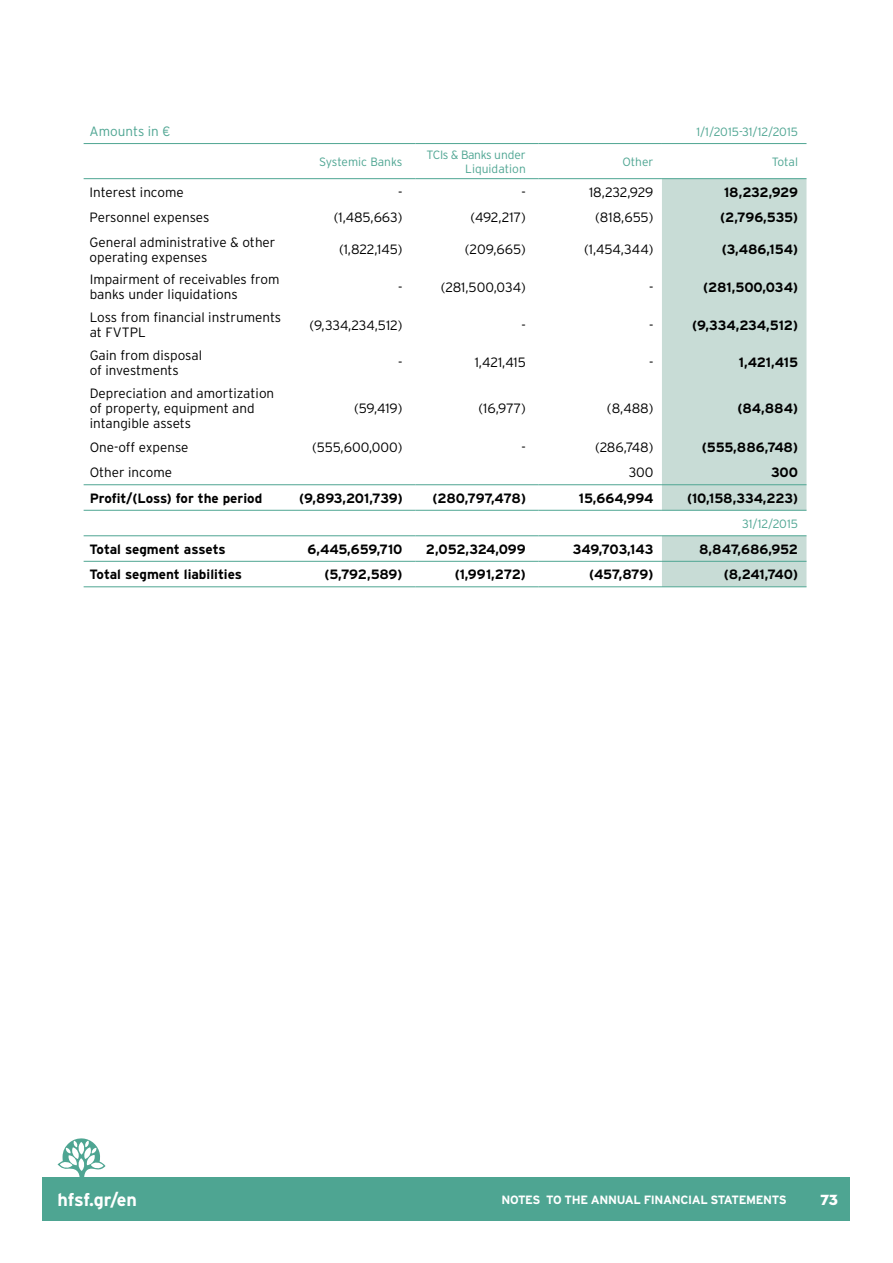
<style>
.page{position:relative;width:893px;height:1263px;background:#fff}
.page>*{position:absolute;margin:0;border:0;box-sizing:border-box;transform-origin:0 0}
.t1{font:700 18px "Interstate GR";letter-spacing:-.01em;color:#fff}
.t2{font:15px "Neutraface Two Disp Greek Titl";color:#fff}
.t3{font:300 13.5px/15px "Interstate GR";color:#000}
.t4{font:700 13.5px "Interstate GR";letter-spacing:-.005em;color:#000}
.t5{font:700 13.5px "Interstate GR";letter-spacing:-.025em;color:#000}
.t6{font:700 13.5px "Interstate GR";letter-spacing:-.03em;color:#000}
.t7{font:300 13.5px "Interstate GR";color:#4ea592}
.t8{font:300 12px/13.5px "Interstate GR";color:#4ea592;text-align:right}
.t9{font:700 12px "Interstate GR";letter-spacing:-.03em;color:#fff}
</style>
<div class="page">
<div style="left:43px;top:1177px;width:807px;height:43px;background:#4ea592"></div>
<svg style="left:58px;top:1138px;width:47px;height:39px"></svg>
<svg style="left:662px;top:179px;width:144px;height:407px;background:#caddd8"></svg>
<hr style="left:84px;top:143px;width:208px;height:1px;background:#4ea592">
<hr style="left:292px;top:143px;width:123px;height:1px;background:#4ea592">
<hr style="left:415px;top:143px;width:124px;height:1px;background:#4ea592">
<hr style="left:539px;top:143px;width:123px;height:1px;background:#4ea592">
<hr style="left:662px;top:143px;width:144px;height:1px;background:#4ea592">
<hr style="left:84px;top:178px;width:208px;height:1px;background:#4ea592">
<hr style="left:292px;top:178px;width:123px;height:1px;background:#4ea592">
<hr style="left:415px;top:178px;width:124px;height:1px;background:#4ea592">
<hr style="left:539px;top:178px;width:123px;height:1px;background:#4ea592">
<hr style="left:662px;top:178px;width:144px;height:1px;background:#4ea592">
<hr style="left:84px;top:535px;width:208px;height:1px;background:#4ea592">
<hr style="left:292px;top:535px;width:123px;height:1px;background:#4ea592">
<hr style="left:415px;top:535px;width:124px;height:1px;background:#4ea592">
<hr style="left:539px;top:535px;width:123px;height:1px;background:#4ea592">
<hr style="left:662px;top:535px;width:144px;height:1px;background:#4ea592">
<hr style="left:84px;top:561px;width:208px;height:1px;background:#4ea592">
<hr style="left:292px;top:561px;width:123px;height:1px;background:#4ea592">
<hr style="left:415px;top:561px;width:124px;height:1px;background:#4ea592">
<hr style="left:539px;top:561px;width:123px;height:1px;background:#4ea592">
<hr style="left:662px;top:561px;width:144px;height:1px;background:#4ea592">
<hr style="left:84px;top:586px;width:208px;height:1px;background:#4ea592">
<hr style="left:292px;top:586px;width:123px;height:1px;background:#4ea592">
<hr style="left:415px;top:586px;width:124px;height:1px;background:#4ea592">
<hr style="left:539px;top:586px;width:123px;height:1px;background:#4ea592">
<hr style="left:662px;top:586px;width:144px;height:1px;background:#4ea592">
<hr style="left:84px;top:510px;width:208px;height:1px;background:#4ea592">
<hr style="left:292px;top:510px;width:123px;height:1px;background:#4ea592">
<hr style="left:415px;top:510px;width:124px;height:1px;background:#4ea592">
<hr style="left:539px;top:510px;width:123px;height:1px;background:#4ea592">
<hr style="left:662px;top:510px;width:144px;height:1px;background:#4ea592">
<hr style="left:84px;top:484px;width:208px;height:1px;background:#4ea592">
<hr style="left:292px;top:484px;width:123px;height:1px;background:#4ea592">
<hr style="left:415px;top:484px;width:124px;height:1px;background:#4ea592">
<hr style="left:539px;top:484px;width:123px;height:1px;background:#4ea592">
<hr style="left:662px;top:484px;width:144px;height:1px;background:#4ea592">
<p class="t7" style="left:90px;top:124px;width:82px">Amounts in €</p>
<p class="t8" style="left:696px;top:125px;width:103px">1/1/2015-31/12/2015</p>
<p class="t8" style="left:319px;top:155px;width:85px">Systemic Banks</p>
<p class="t8" style="left:426px;top:148px;width:101px">TCIs &amp; Banks under<br>Liquidation</p>
<p class="t8" style="left:622px;top:155px;width:33px">Other</p>
<p class="t8" style="left:772px;top:155px;width:28px">Total</p>
<p class="t3" style="left:90px;top:184px;width:96px">Interest income</p>
<p class="t3" style="left:398px;top:184px;width:6px">-</p>
<p class="t3" style="left:521px;top:184px;width:6px">-</p>
<p class="t3" style="left:589px;top:184px;width:66px">18,232,929</p>
<p class="t4" style="left:724px;top:185px;width:75px">18,232,929</p>
<p class="t3" style="left:90px;top:210px;width:121px">Personnel expenses</p>
<p class="t3" style="left:334px;top:210px;width:70px">(1,485,663)</p>
<p class="t3" style="left:470px;top:210px;width:57px">(492,217)</p>
<p class="t3" style="left:595px;top:210px;width:60px">(818,655)</p>
<p class="t4" style="left:720px;top:210px;width:79px">(2,796,535)</p>
<p class="t3" style="left:90px;top:234px;width:187px">General administrative &amp; other operating expenses</p>
<p class="t3" style="left:339px;top:242px;width:65px">(1,822,145)</p>
<p class="t3" style="left:465px;top:242px;width:62px">(209,665)</p>
<p class="t3" style="left:584px;top:242px;width:71px">(1,454,344)</p>
<p class="t4" style="left:722px;top:242px;width:78px">(3,486,154)</p>
<p class="t3" style="left:90px;top:272px;width:191px">Impairment of receivables from banks under liquidations</p>
<p class="t3" style="left:398px;top:279px;width:6px">-</p>
<p class="t3" style="left:441px;top:279px;width:87px">(281,500,034)</p>
<p class="t3" style="left:649px;top:279px;width:6px">-</p>
<p class="t4" style="left:703px;top:279px;width:96px">(281,500,034)</p>
<p class="t3" style="left:90px;top:310px;width:193px">Loss from financial instruments at FVTPL</p>
<p class="t3" style="left:309px;top:317px;width:95px">(9,334,234,512)</p>
<p class="t3" style="left:522px;top:317px;width:6px">-</p>
<p class="t3" style="left:649px;top:317px;width:6px">-</p>
<p class="t4" style="left:692px;top:317px;width:107px">(9,334,234,512)</p>
<p class="t3" style="left:90px;top:347px;width:114px">Gain from disposal of investments</p>
<p class="t3" style="left:398px;top:355px;width:6px">-</p>
<p class="t3" style="left:475px;top:355px;width:53px">1,421,415</p>
<p class="t3" style="left:649px;top:355px;width:6px">-</p>
<p class="t4" style="left:739px;top:355px;width:61px">1,421,415</p>
<p class="t3" style="left:90px;top:385px;width:186px">Depreciation and amortization of property, equipment and intangible assets</p>
<p class="t3" style="left:354px;top:400px;width:50px">(59,419)</p>
<p class="t3" style="left:478px;top:400px;width:49px">(16,977)</p>
<p class="t3" style="left:607px;top:400px;width:48px">(8,488)</p>
<p class="t4" style="left:737px;top:400px;width:62px">(84,884)</p>
<p class="t3" style="left:90px;top:439px;width:100px">One-off expense</p>
<p class="t3" style="left:312px;top:439px;width:92px">(555,600,000)</p>
<p class="t3" style="left:522px;top:439px;width:6px">-</p>
<p class="t3" style="left:595px;top:439px;width:60px">(286,748)</p>
<p class="t4" style="left:702px;top:439px;width:98px">(555,886,748)</p>
<p class="t3" style="left:90px;top:465px;width:84px">Other income</p>
<p class="t3" style="left:629px;top:465px;width:26px">300</p>
<p class="t4" style="left:771px;top:465px;width:29px">300</p>
<p class="t4" style="left:90px;top:491px;width:174px">Profit/(Loss) for the period</p>
<p class="t5" style="left:299px;top:491px;width:105px">(9,893,201,739)</p>
<p class="t6" style="left:433px;top:491px;width:95px">(280,797,478)</p>
<p class="t4" style="left:579px;top:491px;width:76px">15,664,994</p>
<p class="t4" style="left:687px;top:491px;width:113px">(10,158,334,223)</p>
<p class="t8" style="left:742px;top:517px;width:57px">31/12/2015</p>
<p class="t4" style="left:90px;top:542px;width:138px">Total segment assets</p>
<p class="t4" style="left:307px;top:542px;width:97px">6,445,659,710</p>
<p class="t4" style="left:426px;top:542px;width:102px">2,052,324,099</p>
<p class="t4" style="left:573px;top:542px;width:82px">349,703,143</p>
<p class="t4" style="left:699px;top:542px;width:100px">8,847,686,952</p>
<p class="t4" style="left:90px;top:567px;width:154px">Total segment liabilities</p>
<p class="t4" style="left:324px;top:567px;width:80px">(5,792,589)</p>
<p class="t4" style="left:455px;top:567px;width:73px">(1,991,272)</p>
<p class="t4" style="left:589px;top:567px;width:66px">(457,879)</p>
<p class="t4" style="left:724px;top:567px;width:76px">(8,241,740)</p>
<h1 class="t1" style="left:58px;top:1190px;width:81px">hfsf.gr/en</h1>
<p class="t2" style="left:820px;top:1190px;width:19px">73</p>
<p class="t9" style="left:502px;top:1193px;width:287px">NOTES TO THE ANNUAL FINANCIAL STATEMENTS</p>
</div>
